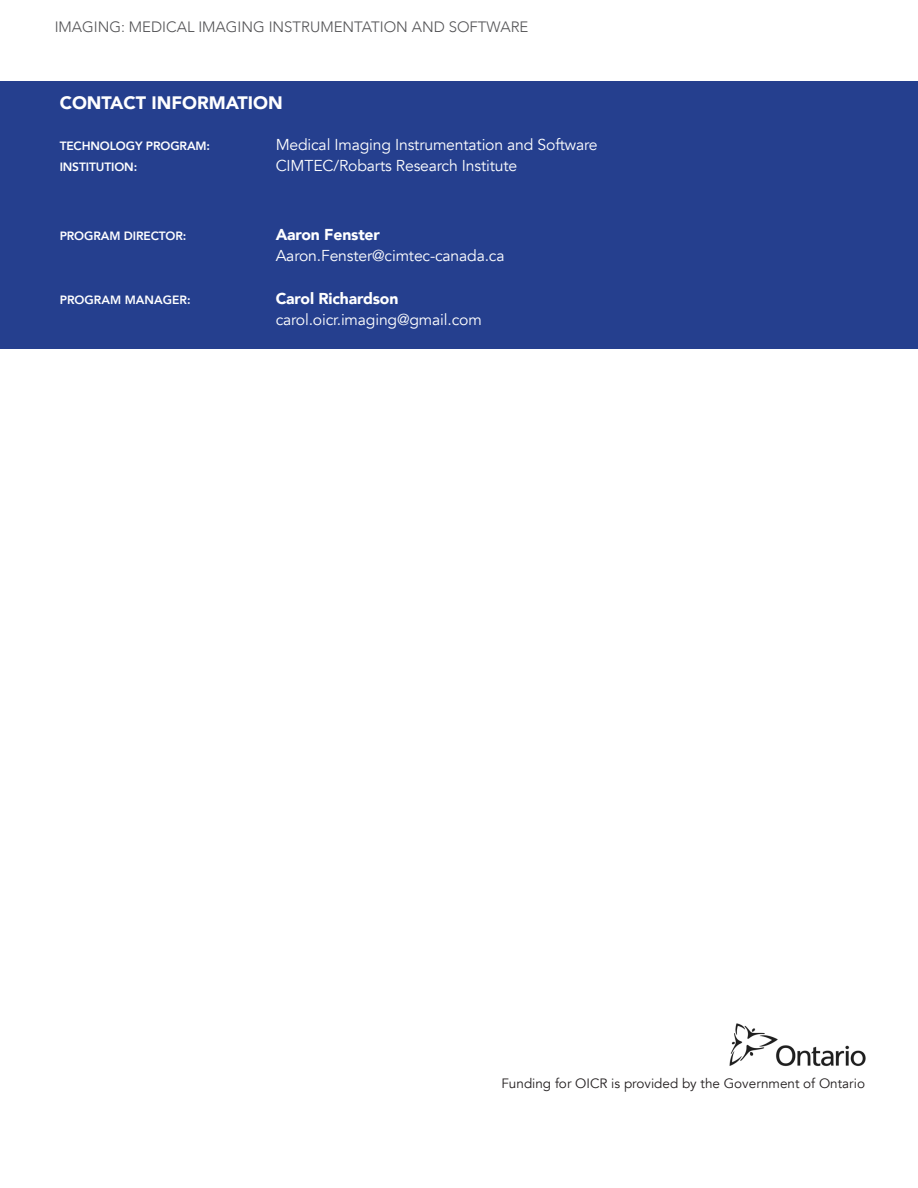
<style>
.page{position:relative;width:918px;height:1188px;background:#fff}
.page>*{position:absolute;margin:0;border:0;box-sizing:border-box;transform-origin:0 0}
.Section_Title{font:900 18px "Avenir";color:#fff}
.Body_text{font:15.75px/21px "Avenir";letter-spacing:-.01em;color:#fff}
.t1{font:300 15px "Avenir";color:#535355}
.t2{font:13.5px "Avenir";color:#231f20}
.Body_text-2{font:800 12px "Avenir";letter-spacing:-.01em;color:#fff}
.s1{font-weight:900}
</style>
<div class="page">
<div style="left:0;top:81px;width:918px;height:268px;background:#253f8e"></div>
<img style="left:729px;top:1023px;width:137px;height:44px">
<p class="t1" style="left:55px;top:18px;width:475px">IMAGING: MEDICAL IMAGING INSTRUMENTATION AND SOFTWARE</p>
<p class="Section_Title" style="left:60px;top:87px;width:225px">CONTACT INFORMATION</p>
<p class="Body_text-2" style="left:60px;top:136px;width:152px">TECHNOLOGY PROGRAM:</p>
<p class="Body_text" style="left:276px;top:134px;width:324px">Medical Imaging Instrumentation and Software</p>
<p class="Body_text-2" style="left:60px;top:157px;width:79px">INSTITUTION:</p>
<p class="Body_text" style="left:276px;top:155px;width:243px">CIMTEC/Robarts Research Institute</p>
<p class="Body_text-2" style="left:60px;top:226px;width:128px">PROGRAM DIRECTOR:</p>
<p class="Body_text" style="left:276px;top:224px;width:230px"><span class="s1">Aaron Fenster<br></span>Aaron.Fenster@cimtec-canada.ca</p>
<p class="Body_text-2" style="left:60px;top:291px;width:132px">PROGRAM MANAGER:</p>
<p class="Body_text" style="left:276px;top:289px;width:208px"><span class="s1">Carol Richardson </span>carol.oicr.imaging@gmail.com</p>
<p class="t2" style="left:501px;top:1076px;width:365px">Funding for OICR is provided by the Government of Ontario</p>
</div>
